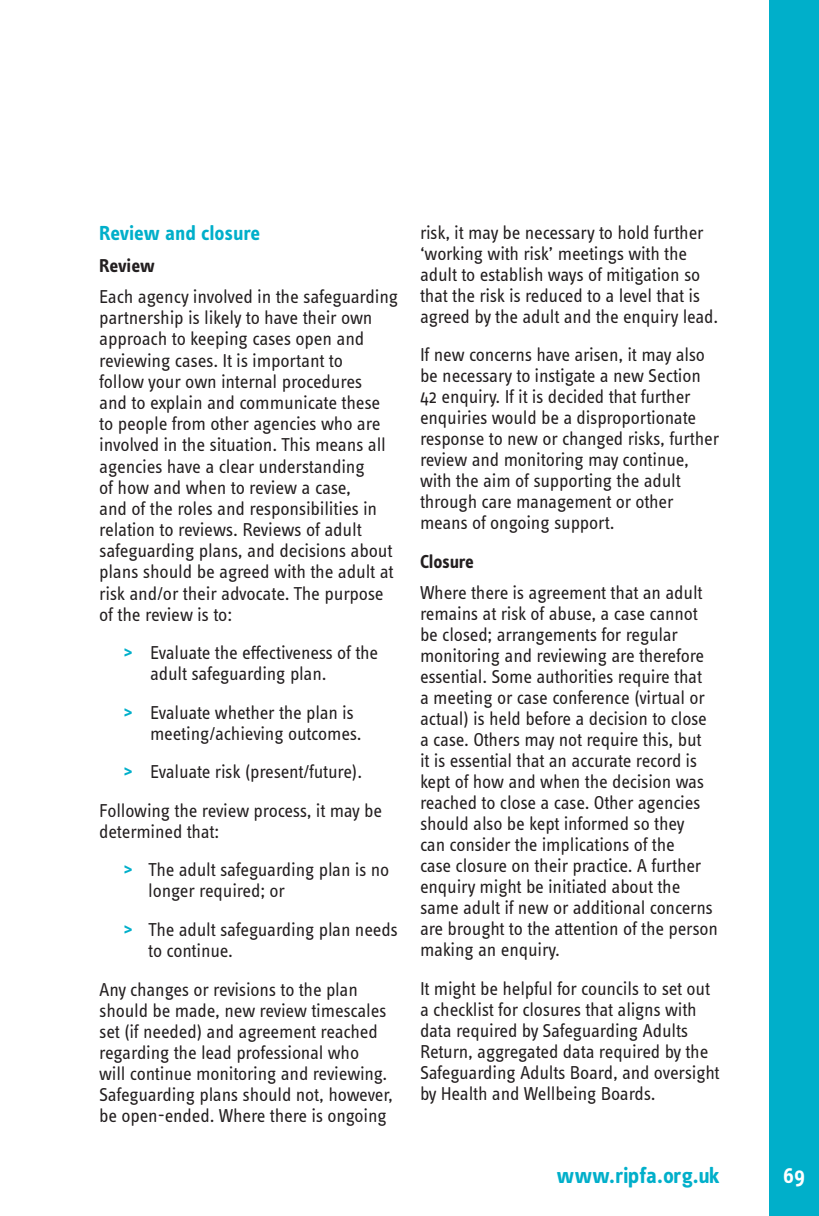
<style>
.page{position:relative;width:819px;height:1216px;background:#fff}
.page>*{position:absolute;margin:0;border:0;box-sizing:border-box;transform-origin:0 0}
.t1{font:700 22.75px "Info Text Pro";letter-spacing:-.01em;color:#00afca}
.t2{font:600 22.75px "Info Text Pro";color:#fff}
.Heading_3{font:700 21px "Info Text Pro";color:#00afca}
.List_Paragraph{font:19.25px/21px "Info Text Pro";letter-spacing:-.01em;color:#231f20}
.t3{font:700 19.25px "Info Text Pro";letter-spacing:-.01em;color:#231f20}
.s1{font-weight:700;color:#00afca}
</style>
<div class="page">
<div style="left:769px;top:0;width:50px;height:1215px;background:#00afca"></div>
<p class="Heading_3" style="left:99px;top:220px;width:162px">Review and closure</p>
<p class="t3" style="left:99px;top:253px;width:57px">Review</p>
<p class="List_Paragraph" style="left:99px;top:285px;width:301px">Each agency involved in the safeguarding partnership is likely to have their own approach to keeping cases open and reviewing cases. It is important to<br>follow your own internal procedures<br>and to explain and communicate these to people from other agencies who are involved in the situation. This means all agencies have a clear understanding<br>of how and when to review a case,<br>and of the roles and responsibilities in relation to reviews. Reviews of adult safeguarding plans, and decisions about plans should be agreed with the adult at risk and/or their advocate. The purpose of the review is to:</p>
<p class="List_Paragraph" style="left:150px;top:642px;width:230px;text-indent:-26px"><span class="s1">&gt;</span> Evaluate the effectiveness of the adult safeguarding plan.</p>
<p class="List_Paragraph" style="left:150px;top:701px;width:213px;text-indent:-26px"><span class="s1">&gt;</span> Evaluate whether the plan is meeting/achieving outcomes.</p>
<p class="List_Paragraph" style="left:124px;top:761px;width:240px"><span class="s1">&gt;</span> Evaluate risk (present/future).</p>
<p class="List_Paragraph" style="left:99px;top:799px;width:284px">Following the review process, it may be determined that:</p>
<p class="List_Paragraph" style="left:148px;top:859px;width:242px;text-indent:-24px"><span class="s1">&gt;</span> The adult safeguarding plan is no longer required; or</p>
<p class="List_Paragraph" style="left:148px;top:918px;width:251px;text-indent:-24px"><span class="s1">&gt;</span> The adult safeguarding plan needs to continue.</p>
<p class="List_Paragraph" style="left:99px;top:978px;width:295px">Any changes or revisions to the plan should be made, new review timescales set (if needed) and agreement reached regarding the lead professional who<br>will continue monitoring and reviewing.<br>Safeguarding plans should not, however, be open-ended. Where there is ongoing</p>
<p class="List_Paragraph" style="left:420px;top:221px;width:300px">risk, it may be necessary to hold further ‘working with risk’ meetings with the adult to establish ways of mitigation so that the risk is reduced to a level that is agreed by the adult and the enquiry lead.</p>
<p class="List_Paragraph" style="left:420px;top:344px;width:301px">If new concerns have arisen, it may also be necessary to instigate a new Section 42 enquiry. If it is decided that further enquiries would be a disproportionate response to new or changed risks, further review and monitoring may continue, with the aim of supporting the adult through care management or other means of ongoing support.</p>
<p class="t3" style="left:420px;top:549px;width:55px">Closure</p>
<p class="List_Paragraph" style="left:420px;top:582px;width:299px">Where there is agreement that an adult remains at risk of abuse, a case cannot be closed; arrangements for regular monitoring and reviewing are therefore essential. Some authorities require that<br>a meeting or case conference (virtual or actual) is held before a decision to close a case. Others may not require this, but<br>it is essential that an accurate record is kept of how and when the decision was reached to close a case. Other agencies should also be kept informed so they<br>can consider the implications of the<br>case closure on their practice. A further enquiry might be initiated about the same adult if new or additional concerns are brought to the attention of the person making an enquiry.</p>
<p class="List_Paragraph" style="left:420px;top:977px;width:301px">It might be helpful for councils to set out a checklist for closures that aligns with data required by Safeguarding Adults Return, aggregated data required by the Safeguarding Adults Board, and oversight by Health and Wellbeing Boards.</p>
<p class="t1" style="left:557px;top:1161px;width:164px">www.ripfa.org.uk</p>
<p class="t2" style="left:783px;top:1161px;width:23px">69</p>
</div>
